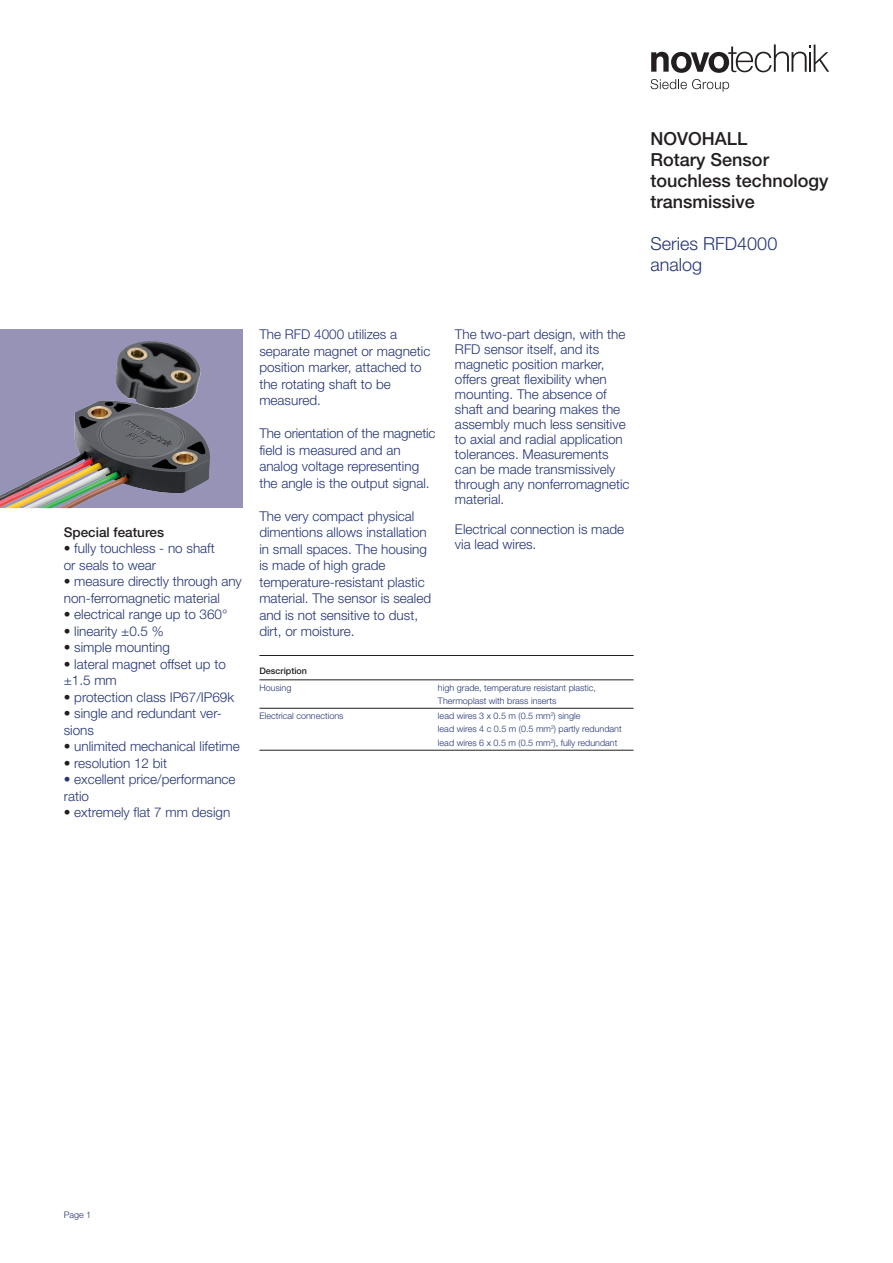
<style>
.page{position:relative;width:893px;height:1263px;background:#fff}
.page>*{position:absolute;margin:0;border:0;box-sizing:border-box;transform-origin:0 0}
.t1{font:500 18px/21px "Helvetica Neue LT Std";color:#231f20}
.t2{font:300 18px/21px "Helvetica Neue LT Std";color:#243474}
.t3{font:300 13.5px/16.5px "Helvetica Neue LT Std";color:#243474}
.t4{font:500 13.5px "Helvetica Neue LT Std";color:#231f20}
.t5{font:300 9px/13.5px "Helvetica Neue LT Std";color:#243474}
.t6{font:500 9px "Helvetica Neue LT Std";color:#231f20}
.s1{color:#231f20}
</style>
<div class="page">
<svg style="left:651px;top:44px;width:178px;height:29px"></svg>
<svg style="left:651px;top:79px;width:78px;height:13px"></svg>
<hr style="left:259px;top:679px;width:179px;height:1px;background:#231f20">
<hr style="left:259px;top:708px;width:179px;height:1px;background:#231f20">
<hr style="left:259px;top:750px;width:179px;height:1px;background:#231f20">
<hr style="left:438px;top:679px;width:196px;height:1px;background:#231f20">
<hr style="left:438px;top:708px;width:196px;height:1px;background:#231f20">
<hr style="left:438px;top:750px;width:196px;height:1px;background:#231f20">
<hr style="left:259px;top:655px;width:375px;height:1px;background:#231f20">
<div style="left:0;top:330px;width:242px;height:178px;background:#9693b7"></div>
<img style="left:0;top:400px;width:210px;height:108px">
<img style="left:114px;top:341px;width:87px;height:69px">
<h1 class="t1" style="left:651px;top:128px;width:179px">NOVOHALL<br>Rotary Sensor touchless technology transmissive</h1>
<h1 class="t2" style="left:651px;top:232px;width:128px">Series RFD4000 analog</h1>
<p class="t4" style="left:64px;top:524px;width:102px">Special features</p>
<p class="t3" style="left:64px;top:540px;width:152px"><span class="s1">•</span> fully touchless - no shaft or seals to wear</p>
<p class="t3" style="left:64px;top:573px;width:180px"><span class="s1">•</span> measure directly through any non-ferromagnetic material</p>
<p class="t3" style="left:64px;top:606px;width:165px"><span class="s1">•</span> electrical range up to 360°</p>
<p class="t3" style="left:64px;top:623px;width:102px"><span class="s1">•</span> linearity ±0.5 %</p>
<p class="t3" style="left:64px;top:639px;width:108px"><span class="s1">•</span> simple mounting</p>
<p class="t3" style="left:64px;top:656px;width:164px"><span class="s1">•</span> lateral magnet offset up to ±1.5 mm</p>
<p class="t3" style="left:64px;top:689px;width:172px"><span class="s1">•</span> protection class IP67/IP69k</p>
<p class="t3" style="left:64px;top:705px;width:160px"><span class="s1">•</span> single and redundant ver&shy;sions</p>
<p class="t3" style="left:64px;top:738px;width:178px"><span class="s1">•</span> unlimited mechanical lifetime</p>
<p class="t3" style="left:64px;top:755px;width:105px"><span class="s1">•</span> resolution 12 bit</p>
<p class="t3" style="left:64px;top:771px;width:173px">• excellent price/performance ratio</p>
<p class="t3" style="left:64px;top:804px;width:168px"><span class="s1">•</span> extremely flat 7 mm design</p>
<p class="t3" style="left:259px;top:326px;width:173px">The RFD 4000 utilizes a separate magnet or magnetic position marker, attached to the rotating shaft to be measured.</p>
<p class="t3" style="left:259px;top:425px;width:178px">The orientation of the magnetic field is measured and an analog voltage representing the angle is the output signal.</p>
<p class="t3" style="left:259px;top:507px;width:173px">The very compact physical dimentions allows installation in small spaces. The housing is made of high grade temperature-resistant plastic material. The sensor is sealed and is not sensitive to dust, dirt, or moisture.</p>
<p class="t3" style="left:455px;top:326px;width:176px;line-height:15px">The two-part design, with the<br>RFD sensor itself, and its magnetic position marker, offers great flexibility when mounting. The absence of shaft and bearing makes the assembly much less sensitive to axial and radial application tolerances. Measurements can be made transmissively through any nonferromagnetic material.</p>
<p class="t3" style="left:455px;top:521px;width:171px;line-height:15px">Electrical connection is made via lead wires.</p>
<p class="t6" style="left:259px;top:665px;width:49px">Description</p>
<p class="t5" style="left:259px;top:680px;width:34px">Housing</p>
<p class="t5" style="left:438px;top:680px;width:160px">high grade, temperature resistant plastic,<br>Thermoplast with brass inserts</p>
<p class="t5" style="left:259px;top:709px;width:86px">Electrical connections</p>
<p class="t5" style="left:438px;top:709px;width:185px">lead wires 3 x 0.5 m (0.5 mm<sup>2</sup>) single<br>lead wires 4 c 0.5 m (0.5 mm<sup>2</sup>) partly redundant lead wires 6 x 0.5 m (0.5 mm<sup>2</sup>), fully redundant</p>
<p class="t5" style="left:64px;top:1208px;width:29px">Page 1</p>
</div>
